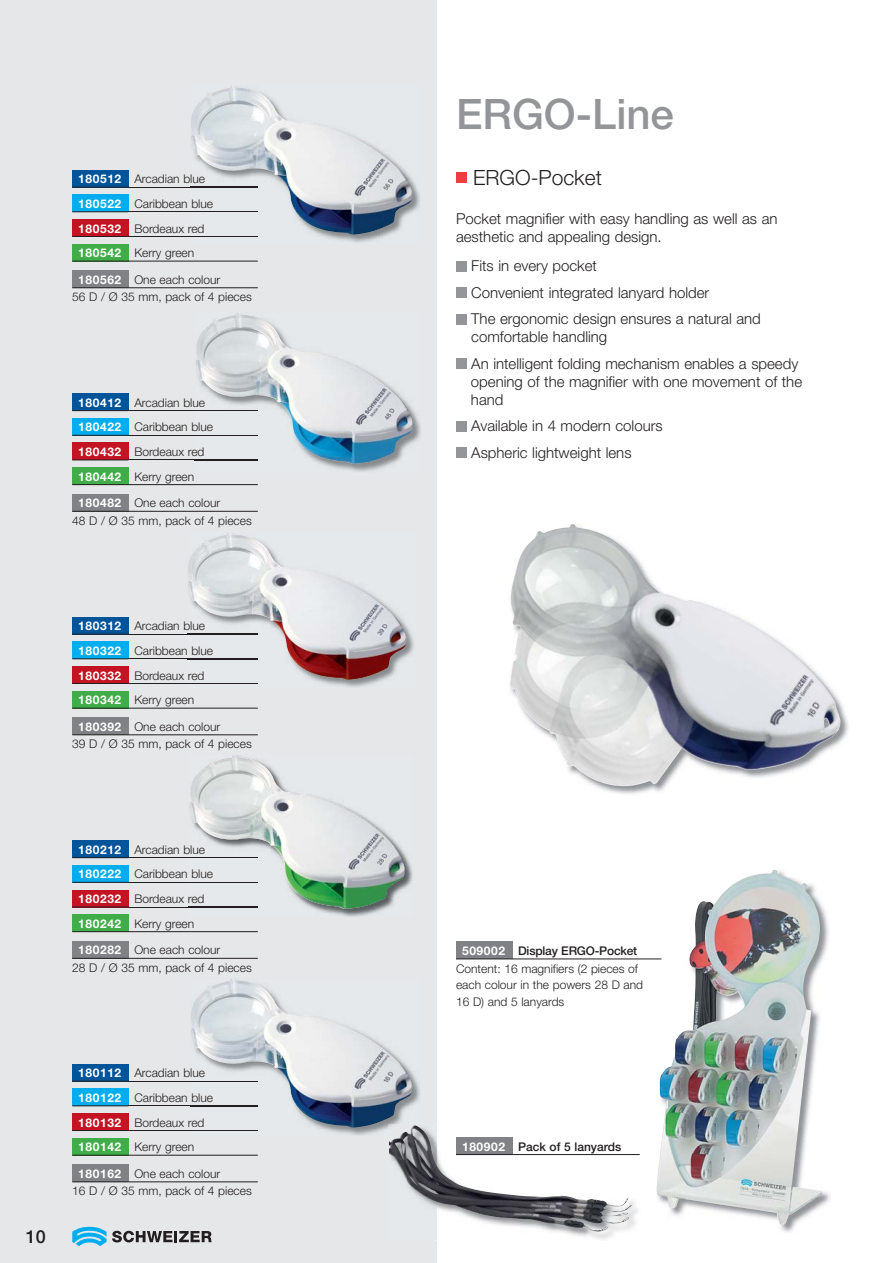
<style>
.page{position:relative;width:893px;height:1263px;background:#fff}
.page>*{position:absolute;margin:0;border:0;box-sizing:border-box;transform-origin:0 0}
.t1{font:500 42px "Helvetica Neue";color:#939598}
.t2{font:300 21px "Helvetica Neue";color:#231f20}
.t3{font:500 18px "Helvetica Neue";color:#231f20}
.t4{font:300 15px/26.5px "Helvetica Neue";color:#231f20}
.t5{font:300 12px/24.6px "Helvetica Neue";color:#231f20}
.t6{font:500 12px "Helvetica Neue";color:#231f20}
.s1{font-weight:700;color:#fff}
.s2{font-weight:500}
</style>
<div class="page">
<div style="left:0;top:0;width:437px;height:1263px;background:#e6e7e8"></div>
<svg style="left:72px;top:1227px;width:140px;height:19px"></svg>
<div style="left:72px;top:170px;width:56px;height:17px;background:#00549a"></div>
<div style="left:72px;top:195px;width:56px;height:17px;background:#00aeef"></div>
<div style="left:72px;top:219px;width:56px;height:17px;background:#c41424"></div>
<div style="left:72px;top:244px;width:56px;height:17px;background:#41ad49"></div>
<div style="left:72px;top:271px;width:56px;height:17px;background:#808285"></div>
<hr style="left:72px;top:187px;width:56px;height:1px;background:#231f20">
<hr style="left:128px;top:187px;width:130px;height:1px;background:#231f20">
<hr style="left:72px;top:211px;width:56px;height:1px;background:#231f20">
<hr style="left:128px;top:212px;width:130px;height:1px;background:#231f20">
<hr style="left:72px;top:236px;width:56px;height:1px;background:#231f20">
<hr style="left:128px;top:236px;width:130px;height:1px;background:#231f20">
<hr style="left:72px;top:261px;width:186px;height:1px;background:#231f20">
<hr style="left:72px;top:287px;width:186px;height:1px;background:#231f20">
<div style="left:72px;top:394px;width:56px;height:17px;background:#00549a"></div>
<div style="left:72px;top:418px;width:56px;height:17px;background:#00aeef"></div>
<div style="left:72px;top:443px;width:56px;height:17px;background:#c41424"></div>
<div style="left:72px;top:468px;width:56px;height:17px;background:#41ad49"></div>
<div style="left:72px;top:494px;width:56px;height:17px;background:#808285"></div>
<hr style="left:72px;top:410px;width:56px;height:1px;background:#231f20">
<hr style="left:128px;top:410px;width:130px;height:1px;background:#231f20">
<hr style="left:72px;top:435px;width:56px;height:1px;background:#231f20">
<hr style="left:128px;top:435px;width:130px;height:1px;background:#231f20">
<hr style="left:72px;top:460px;width:56px;height:1px;background:#231f20">
<hr style="left:128px;top:460px;width:130px;height:1px;background:#231f20">
<hr style="left:72px;top:484px;width:186px;height:1px;background:#231f20">
<hr style="left:72px;top:511px;width:186px;height:1px;background:#231f20">
<div style="left:72px;top:617px;width:56px;height:17px;background:#00549a"></div>
<div style="left:72px;top:642px;width:56px;height:17px;background:#00aeef"></div>
<div style="left:72px;top:666px;width:56px;height:17px;background:#c41424"></div>
<div style="left:72px;top:691px;width:56px;height:17px;background:#41ad49"></div>
<div style="left:72px;top:718px;width:56px;height:17px;background:#808285"></div>
<hr style="left:72px;top:634px;width:56px;height:1px;background:#231f20">
<hr style="left:128px;top:634px;width:130px;height:1px;background:#231f20">
<hr style="left:72px;top:658px;width:56px;height:1px;background:#231f20">
<hr style="left:128px;top:659px;width:130px;height:1px;background:#231f20">
<hr style="left:72px;top:683px;width:56px;height:1px;background:#231f20">
<hr style="left:128px;top:683px;width:130px;height:1px;background:#231f20">
<hr style="left:72px;top:708px;width:186px;height:1px;background:#231f20">
<hr style="left:72px;top:734px;width:186px;height:1px;background:#231f20">
<div style="left:72px;top:841px;width:56px;height:17px;background:#00549a"></div>
<div style="left:72px;top:865px;width:56px;height:17px;background:#00aeef"></div>
<div style="left:72px;top:890px;width:56px;height:17px;background:#c41424"></div>
<div style="left:72px;top:915px;width:56px;height:17px;background:#41ad49"></div>
<div style="left:72px;top:941px;width:56px;height:17px;background:#808285"></div>
<hr style="left:72px;top:857px;width:56px;height:1px;background:#231f20">
<hr style="left:128px;top:857px;width:130px;height:1px;background:#231f20">
<hr style="left:72px;top:882px;width:56px;height:1px;background:#231f20">
<hr style="left:128px;top:882px;width:130px;height:1px;background:#231f20">
<hr style="left:72px;top:907px;width:56px;height:1px;background:#231f20">
<hr style="left:128px;top:907px;width:130px;height:1px;background:#231f20">
<hr style="left:72px;top:931px;width:186px;height:1px;background:#231f20">
<hr style="left:72px;top:958px;width:186px;height:1px;background:#231f20">
<div style="left:72px;top:1064px;width:56px;height:17px;background:#00549a"></div>
<div style="left:72px;top:1089px;width:56px;height:17px;background:#00aeef"></div>
<div style="left:72px;top:1113px;width:56px;height:17px;background:#c41424"></div>
<div style="left:72px;top:1138px;width:56px;height:17px;background:#41ad49"></div>
<div style="left:72px;top:1165px;width:56px;height:17px;background:#808285"></div>
<hr style="left:72px;top:1081px;width:56px;height:1px;background:#231f20">
<hr style="left:128px;top:1081px;width:130px;height:1px;background:#231f20">
<hr style="left:72px;top:1105px;width:56px;height:1px;background:#231f20">
<hr style="left:128px;top:1106px;width:130px;height:1px;background:#231f20">
<hr style="left:72px;top:1130px;width:56px;height:1px;background:#231f20">
<hr style="left:128px;top:1130px;width:130px;height:1px;background:#231f20">
<hr style="left:72px;top:1155px;width:186px;height:1px;background:#231f20">
<hr style="left:72px;top:1181px;width:186px;height:1px;background:#231f20">
<img style="left:190px;top:181px;width:230px;height:62px">
<img style="left:190px;top:236px;width:68px;height:1px">
<img style="left:191px;top:86px;width:222px;height:149px">
<img style="left:190px;top:1074px;width:230px;height:62px">
<img style="left:190px;top:1130px;width:68px;height:1px">
<img style="left:191px;top:979px;width:222px;height:149px">
<img style="left:323px;top:409px;width:98px;height:63px">
<img style="left:195px;top:313px;width:218px;height:151px">
<img style="left:187px;top:626px;width:227px;height:61px">
<img style="left:187px;top:683px;width:71px;height:1px">
<img style="left:188px;top:533px;width:219px;height:147px">
<img style="left:315px;top:853px;width:98px;height:64px">
<img style="left:189px;top:755px;width:216px;height:154px">
<img style="left:774px;top:869px;width:56px;height:363px">
<img style="left:656px;top:870px;width:166px;height:355px">
<img style="left:389px;top:1127px;width:250px;height:112px">
<img style="left:389px;top:1125px;width:32px;height:11px">
<img style="left:547px;top:1197px;width:85px;height:27px">
<div style="left:456px;top:172px;width:11px;height:11px;background:#ef3e42"></div>
<div style="left:456px;top:261px;width:11px;height:10px;background:#939598"></div>
<div style="left:456px;top:287px;width:11px;height:11px;background:#939598"></div>
<div style="left:456px;top:314px;width:11px;height:10px;background:#939598"></div>
<div style="left:456px;top:358px;width:11px;height:11px;background:#939598"></div>
<div style="left:456px;top:421px;width:11px;height:10px;background:#939598"></div>
<div style="left:456px;top:447px;width:11px;height:11px;background:#939598"></div>
<img style="left:596px;top:703px;width:253px;height:91px">
<img style="left:510px;top:524px;width:331px;height:263px">
<div style="left:456px;top:1137px;width:56px;height:17px;background:#808285"></div>
<hr style="left:456px;top:1154px;width:184px;height:1px;background:#231f20">
<div style="left:456px;top:942px;width:56px;height:17px;background:#808285"></div>
<hr style="left:456px;top:959px;width:205px;height:1px;background:#231f20">
<p class="t5" style="left:78px;top:168px;width:136px"><span class="s1">180512</span> Arcadian blue<br><span class="s1">180522</span> Caribbean blue<br><span class="s1">180532</span> Bordeaux red<br><span class="s1">180542</span> Kerry green</p>
<p class="t5" style="left:72px;top:272px;width:181px;line-height:17.2px;text-indent:6px"><span class="s1">180562</span> One each colour<br>56 D / Ø 35 mm, pack of 4 pieces</p>
<p class="t5" style="left:78px;top:391px;width:136px"><span class="s1">180412</span> Arcadian blue<br><span class="s1">180422</span> Caribbean blue<br><span class="s1">180432</span> Bordeaux red<br><span class="s1">180442</span> Kerry green</p>
<p class="t5" style="left:72px;top:496px;width:181px;line-height:17.2px;text-indent:6px"><span class="s1">180482</span> One each colour<br>48 D / Ø 35 mm, pack of 4 pieces</p>
<p class="t5" style="left:78px;top:615px;width:136px"><span class="s1">180312</span> Arcadian blue<br><span class="s1">180322</span> Caribbean blue<br><span class="s1">180332</span> Bordeaux red<br><span class="s1">180342</span> Kerry green</p>
<p class="t5" style="left:72px;top:719px;width:181px;line-height:17.2px;text-indent:6px"><span class="s1">180392</span> One each colour<br>39 D / Ø 35 mm, pack of 4 pieces</p>
<p class="t5" style="left:78px;top:838px;width:136px"><span class="s1">180212</span> Arcadian blue<br><span class="s1">180222</span> Caribbean blue<br><span class="s1">180232</span> Bordeaux red<br><span class="s1">180242</span> Kerry green</p>
<p class="t5" style="left:72px;top:943px;width:181px;line-height:17.2px;text-indent:6px"><span class="s1">180282</span> One each colour<br>28 D / Ø 35 mm, pack of 4 pieces</p>
<h3 class="t3" style="left:26px;top:1230px;width:22px">10</h3>
<p class="t5" style="left:78px;top:1062px;width:136px"><span class="s1">180112</span> Arcadian blue<br><span class="s1">180122</span> Caribbean blue<br><span class="s1">180132</span> Bordeaux red<br><span class="s1">180142</span> Kerry green</p>
<p class="t5" style="left:72px;top:1166px;width:181px;line-height:17.2px;text-indent:6px"><span class="s1">180162</span> One each colour<br>16 D / Ø 35 mm, pack of 4 pieces</p>
<h1 class="t1" style="left:456px;top:99px;width:219px">ERGO-Line</h1>
<h2 class="t2" style="left:473px;top:170px;width:130px">ERGO-Pocket</h2>
<p class="t4" style="left:456px;top:211px;width:323px;line-height:18px">Pocket magnifier with easy handling as well as an aesthetic and appealing design.</p>
<p class="t4" style="left:471px;top:254px;width:291px">Fits in every pocket<br>Convenient integrated lanyard holder<br>The ergonomic design ensures a natural and</p>
<p class="t4" style="left:471px;top:325px;width:328px">comfortable handling<br>An intelligent folding mechanism enables a speedy</p>
<p class="t4" style="left:471px;top:374px;width:333px;line-height:18px">opening of the magnifier with one movement of the hand</p>
<p class="t4" style="left:471px;top:414px;width:193px">Available in 4 modern colours<br>Aspheric lightweight lens</p>
<p class="t5" style="left:456px;top:943px;width:183px;line-height:17.7px;text-align:center"><span class="s1">509002</span> <span class="s2">Display ERGO-Pocket<br></span>Content: 16 magnifiers (2 pieces of</p>
<p class="t5" style="left:456px;top:978px;width:189px;line-height:16.5px">each colour in the powers 28 D and<br>16 D) and 5 lanyards</p>
<p class="t6" style="left:462px;top:1142px;width:161px"><span class="s1">180902</span> Pack of 5 lanyards</p>
</div>
